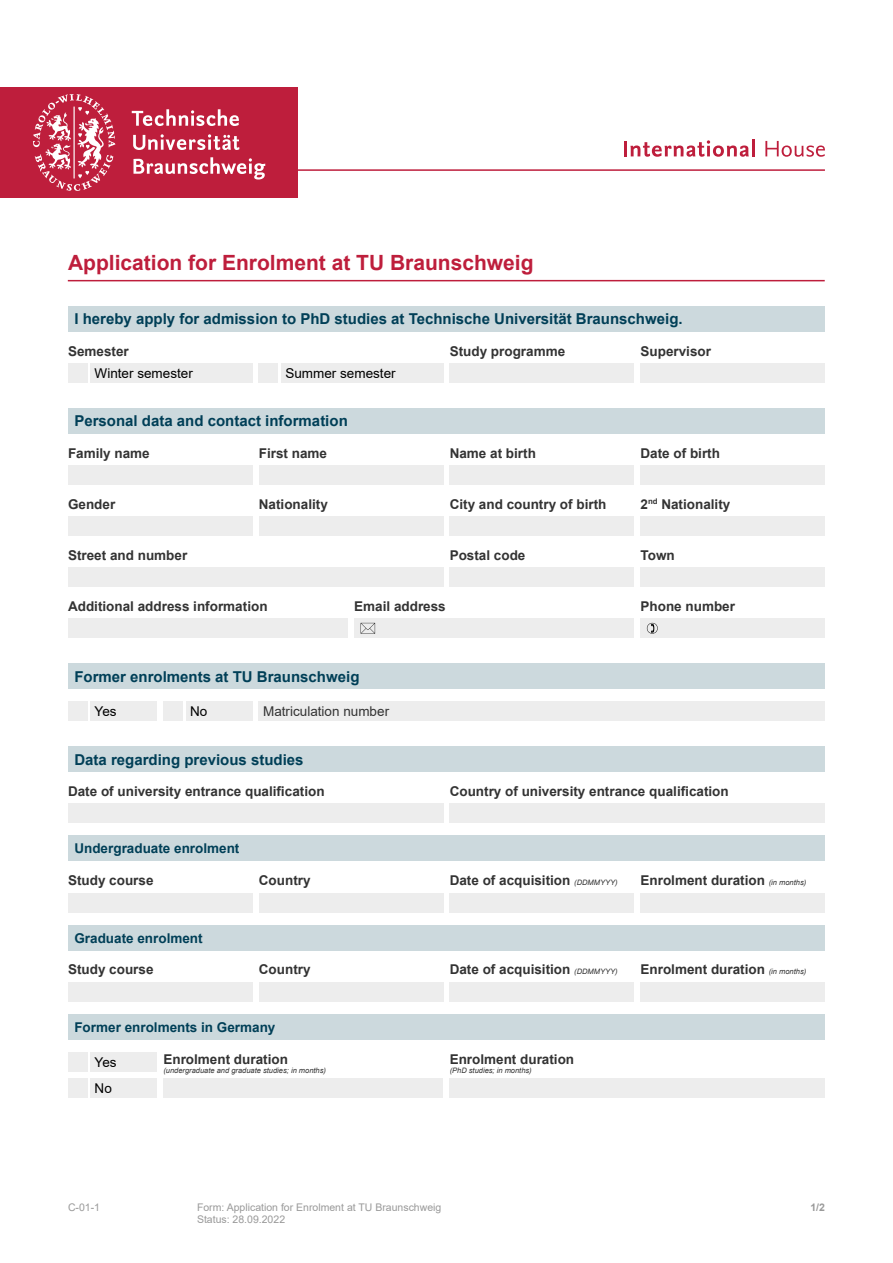
<style>
.page{position:relative;width:893px;height:1263px;background:#fff}
.page>*{position:absolute;margin:0;border:0;box-sizing:border-box;transform-origin:0 0}
.t1{font:700 21px "Arial";color:#be1e3c}
.t2{font:700 15px "Arial";color:#003f57}
.t3{font:700 13.5px "Arial";color:#333}
.t4{font:700 13.5px "Arial";color:#003f57}
.t5{font:13.5px/25.5px "Arial";color:#000}
.t6{font:13.5px "Arial";color:#333}
.t7{font:10.5px "Arial";color:#999}
.t8{font:700 10.5px "Arial";color:#999}
.t9{font:italic 7.5px "Arial";color:#333}
.s1{font-weight:400;font-style:italic;font-size:7.5px}
</style>
<div class="page">
<hr style="left:624px;top:141px;width:3px;height:15px;background:#be1e3c">
<svg style="left:630px;top:140px;width:119px;height:17px"></svg>
<hr style="left:752px;top:139px;width:3px;height:17px;background:#be1e3c">
<svg style="left:765px;top:141px;width:60px;height:16px"></svg>
<hr style="left:298px;top:169px;width:527px;height:2px;background:#be1e3c">
<div style="left:0;top:87px;width:298px;height:111px;background:#be1e3c"></div>
<svg style="left:33px;top:94px;width:82px;height:97px"></svg>
<svg style="left:132px;top:109px;width:107px;height:17px"></svg>
<svg style="left:133px;top:134px;width:106px;height:16px"></svg>
<svg style="left:133px;top:157px;width:132px;height:23px"></svg>
<hr style="left:68px;top:280px;width:757px;height:1px;background:#be1e3c">
<div style="left:68px;top:1078px;width:19px;height:19px;background:#ededed"></div>
<div style="left:68px;top:1052px;width:19px;height:20px;background:#ededed"></div>
<div style="left:163px;top:702px;width:20px;height:19px;background:#ededed"></div>
<div style="left:68px;top:702px;width:19px;height:19px;background:#ededed"></div>
<div style="left:450px;top:364px;width:184px;height:19px;background:#ededed"></div>
<div style="left:259px;top:364px;width:19px;height:19px;background:#ededed"></div>
<div style="left:68px;top:364px;width:19px;height:19px;background:#ededed"></div>
<div style="left:90px;top:364px;width:162px;height:19px;background:#ededed"></div>
<div style="left:281px;top:364px;width:162px;height:19px;background:#ededed"></div>
<div style="left:640px;top:364px;width:185px;height:19px;background:#ededed"></div>
<div style="left:68px;top:408px;width:757px;height:26px;background:#ccd9dd"></div>
<div style="left:68px;top:306px;width:757px;height:26px;background:#ccd9dd"></div>
<div style="left:259px;top:466px;width:184px;height:19px;background:#ededed"></div>
<div style="left:68px;top:466px;width:184px;height:19px;background:#ededed"></div>
<div style="left:259px;top:517px;width:184px;height:19px;background:#ededed"></div>
<div style="left:68px;top:517px;width:184px;height:19px;background:#ededed"></div>
<div style="left:640px;top:517px;width:185px;height:19px;background:#ededed"></div>
<div style="left:450px;top:517px;width:184px;height:19px;background:#ededed"></div>
<div style="left:640px;top:466px;width:185px;height:19px;background:#ededed"></div>
<div style="left:450px;top:466px;width:184px;height:19px;background:#ededed"></div>
<div style="left:640px;top:568px;width:185px;height:19px;background:#ededed"></div>
<div style="left:450px;top:568px;width:184px;height:19px;background:#ededed"></div>
<div style="left:68px;top:619px;width:280px;height:19px;background:#ededed"></div>
<div style="left:68px;top:568px;width:375px;height:19px;background:#ededed"></div>
<div style="left:354px;top:619px;width:280px;height:19px;background:#ededed"></div>
<div style="left:640px;top:619px;width:185px;height:19px;background:#ededed"></div>
<svg style="left:361px;top:623px;width:14px;height:11px"></svg>
<svg style="left:647px;top:623px;width:11px;height:11px"></svg>
<div style="left:68px;top:663px;width:757px;height:26px;background:#ccd9dd"></div>
<div style="left:90px;top:702px;width:67px;height:19px;background:#ededed"></div>
<div style="left:186px;top:702px;width:66px;height:19px;background:#ededed"></div>
<div style="left:259px;top:702px;width:566px;height:19px;background:#ededed"></div>
<div style="left:68px;top:746px;width:757px;height:26px;background:#ccd9dd"></div>
<div style="left:450px;top:804px;width:375px;height:19px;background:#ededed"></div>
<div style="left:68px;top:804px;width:375px;height:19px;background:#ededed"></div>
<div style="left:68px;top:835px;width:757px;height:26px;background:#ccd9dd"></div>
<div style="left:259px;top:893px;width:184px;height:19px;background:#ededed"></div>
<div style="left:68px;top:893px;width:184px;height:19px;background:#ededed"></div>
<div style="left:640px;top:893px;width:185px;height:19px;background:#ededed"></div>
<div style="left:450px;top:893px;width:184px;height:19px;background:#ededed"></div>
<div style="left:68px;top:925px;width:757px;height:25px;background:#ccd9dd"></div>
<div style="left:259px;top:982px;width:184px;height:19px;background:#ededed"></div>
<div style="left:68px;top:982px;width:184px;height:19px;background:#ededed"></div>
<div style="left:640px;top:982px;width:185px;height:19px;background:#ededed"></div>
<div style="left:450px;top:982px;width:184px;height:19px;background:#ededed"></div>
<div style="left:68px;top:1014px;width:757px;height:26px;background:#ccd9dd"></div>
<div style="left:90px;top:1052px;width:67px;height:20px;background:#ededed"></div>
<div style="left:90px;top:1078px;width:67px;height:19px;background:#ededed"></div>
<div style="left:163px;top:1078px;width:280px;height:19px;background:#ededed"></div>
<div style="left:450px;top:1078px;width:375px;height:19px;background:#ededed"></div>
<h1 class="t1" style="left:68px;top:248px;width:467px">Application for Enrolment at TU Braunschweig</h1>
<p class="t2" style="left:74px;top:309px;width:610px">I hereby apply for admission to PhD studies at Technische Universität Braunschweig.</p>
<p class="t3" style="left:68px;top:341px;width:62px">Semester</p>
<p class="t3" style="left:450px;top:341px;width:117px">Study programme</p>
<p class="t3" style="left:640px;top:341px;width:72px">Supervisor</p>
<p class="t5" style="left:95px;top:360px;width:100px">Winter semester</p>
<p class="t5" style="left:285px;top:360px;width:112px">Summer semester</p>
<p class="t2" style="left:74px;top:411px;width:275px">Personal data and contact information</p>
<p class="t3" style="left:450px;top:443px;width:88px">Name at birth</p>
<p class="t3" style="left:640px;top:443px;width:81px">Date of birth</p>
<p class="t3" style="left:68px;top:443px;width:83px">Family name</p>
<p class="t3" style="left:259px;top:443px;width:70px">First name</p>
<p class="t3" style="left:68px;top:495px;width:49px">Gender</p>
<p class="t3" style="left:259px;top:495px;width:71px">Nationality</p>
<p class="t3" style="left:450px;top:495px;width:158px">City and country of birth</p>
<p class="t3" style="left:640px;top:495px;width:91px">2<sup>nd</sup> Nationality</p>
<p class="t3" style="left:68px;top:546px;width:121px">Street and number</p>
<p class="t3" style="left:68px;top:597px;width:201px">Additional address information</p>
<p class="t3" style="left:450px;top:546px;width:77px">Postal code</p>
<p class="t3" style="left:640px;top:546px;width:36px">Town</p>
<p class="t3" style="left:354px;top:597px;width:93px">Email address</p>
<p class="t3" style="left:640px;top:597px;width:96px">Phone number</p>
<p class="t2" style="left:74px;top:666px;width:287px">Former enrolments at TU Braunschweig</p>
<p class="t5" style="left:95px;top:698px;width:24px">Yes</p>
<p class="t5" style="left:190px;top:698px;width:19px">No</p>
<p class="t6" style="left:263px;top:702px;width:128px">Matriculation number</p>
<p class="t2" style="left:74px;top:749px;width:231px">Data regarding previous studies</p>
<p class="t3" style="left:68px;top:782px;width:258px">Date of university entrance qualification</p>
<p class="t3" style="left:450px;top:782px;width:281px">Country of university entrance qualification</p>
<p class="t4" style="left:74px;top:839px;width:167px">Undergraduate enrolment</p>
<p class="t3" style="left:68px;top:871px;width:87px">Study course</p>
<p class="t3" style="left:259px;top:871px;width:53px">Country</p>
<p class="t3" style="left:450px;top:871px;width:169px">Date of acquisition <span class="s1">(DDMMYYY)</span></p>
<p class="t3" style="left:640px;top:871px;width:167px">Enrolment duration <span class="s1">(in months)</span></p>
<p class="t4" style="left:74px;top:928px;width:130px">Graduate enrolment</p>
<p class="t3" style="left:68px;top:960px;width:87px">Study course</p>
<p class="t3" style="left:259px;top:960px;width:53px">Country</p>
<p class="t3" style="left:450px;top:960px;width:169px">Date of acquisition <span class="s1">(DDMMYYY)</span></p>
<p class="t3" style="left:640px;top:960px;width:167px">Enrolment duration <span class="s1">(in months)</span></p>
<p class="t4" style="left:74px;top:1017px;width:203px">Former enrolments in Germany</p>
<p class="t5" style="left:95px;top:1049px;width:24px">Yes<br>No</p>
<p class="t3" style="left:163px;top:1050px;width:126px">Enrolment duration</p>
<p class="t9" style="left:163px;top:1066px;width:164px">(undergraduate and graduate studies; in months)</p>
<p class="t3" style="left:450px;top:1050px;width:126px">Enrolment duration</p>
<p class="t9" style="left:450px;top:1066px;width:84px">(PhD studies; in months)</p>
<p class="t7" style="left:68px;top:1200px;width:34px">C-01-1</p>
<p class="t8" style="left:810px;top:1200px;width:16px">1/2</p>
<p class="t7" style="left:197px;top:1212px;width:90px">Status: 28.09.2022</p>
<p class="t7" style="left:197px;top:1200px;width:246px">Form: Application for Enrolment at TU Braunschweig</p>
</div>
